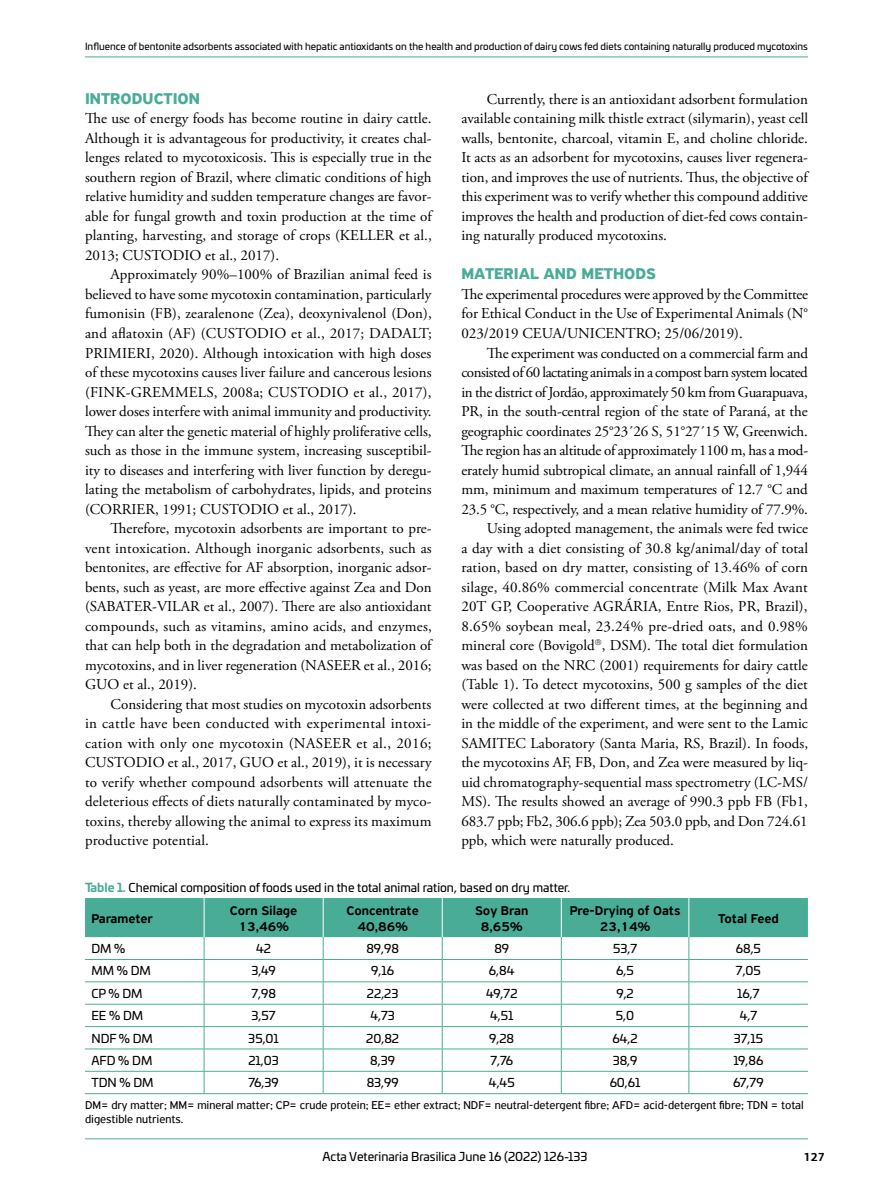
<style>
.page{position:relative;width:893px;height:1191px;background:#fff}
.page>*{position:absolute;margin:0;border:0;box-sizing:border-box;transform-origin:0 0}
.t1{font:700 16.5px "PF Highway Sans Pro";color:#49ac97}
.t2{font:15px/19.5px "Adobe Garamond Pro";color:#000;text-align:justify}
.t3{font:15px "Adobe Garamond Pro";letter-spacing:-.03em;color:#000}
.t4{font:15px "Adobe Garamond Pro";letter-spacing:-.025em;color:#000}
.t5{font:15px "Adobe Garamond Pro";letter-spacing:-.02em;color:#000}
.t6{font:500 13.5px/16.2px "PF Highway Sans Pro";color:#000;text-align:center}
.t7{font:12px "Univia Pro";color:#000}
.t8{font:12px/13.5px "PF Highway Sans Pro";color:#000}
.t9{font:700 12px "PF Agora Sans Pro";color:#000}
.t10{font:9.75px "Univia Pro";color:#000}
.s1{font-weight:700;color:#49ac97}
</style>
<div class="page">
<hr style="left:85px;top:1138px;width:723px;height:1px;background:#49ac97">
<hr style="left:85px;top:57px;width:723px;height:1px;background:#49ac97">
<svg style="left:85px;top:898px;width:723px;height:195px"></svg>
<hr style="left:85px;top:1093px;width:119px;height:1px;background:#49ac97">
<hr style="left:204px;top:1093px;width:119px;height:1px;background:#49ac97">
<hr style="left:323px;top:1093px;width:119px;height:1px;background:#49ac97">
<hr style="left:442px;top:1093px;width:119px;height:1px;background:#49ac97">
<hr style="left:561px;top:1093px;width:128px;height:1px;background:#49ac97">
<hr style="left:689px;top:1093px;width:119px;height:1px;background:#49ac97">
<p class="t10" style="left:85px;top:39px;width:724px">Influence of bentonite adsorbents associated with hepatic antioxidants on the health and production of dairy cows fed diets containing naturally produced mycotoxins</p>
<p class="t1" style="left:85px;top:89px;width:116px">INTRODUCTION</p>
<p class="t2" style="left:85px;top:109px;width:348px">The use of energy foods has become routine in dairy cattle.<br>Although it is advantageous for productivity, it creates chal&shy;lenges related to mycotoxicosis. This is especially true in the southern region of Brazil, where climatic conditions of high relative humidity and sudden temperature changes are favor&shy;able for fungal growth and toxin production at the time of planting, harvesting, and storage of crops (KELLER et al., 2013; CUSTODIO et al., 2017).</p>
<p class="t2" style="left:85px;top:265px;width:348px;text-indent:26px">Approximately 90%–100% of Brazilian animal feed is believed to have some mycotoxin contamination, particularly fumonisin (FB), zearalenone (Zea), deoxynivalenol (Don), and aflatoxin (AF) (CUSTODIO et al., 2017; DADALT; PRIMIERI, 2020). Although intoxication with high doses of these mycotoxins causes liver failure and cancerous lesions (FINK-GREMMELS, 2008a; CUSTODIO et al., 2017), lower doses interfere with animal immunity and productivity.<br>They can alter the genetic material of highly proliferative cells, such as those in the immune system, increasing susceptibil&shy;ity to diseases and interfering with liver function by deregu&shy;lating the metabolism of carbohydrates, lipids, and proteins (CORRIER, 1991; CUSTODIO et al., 2017).</p>
<p class="t2" style="left:85px;top:519px;width:348px;text-indent:26px">Therefore, mycotoxin adsorbents are important to pre&shy;vent intoxication. Although inorganic adsorbents, such as bentonites, are effective for AF absorption, inorganic adsor&shy;bents, such as yeast, are more effective against Zea and Don (SABATER-VILAR et al., 2007). There are also antioxidant compounds, such as vitamins, amino acids, and enzymes, that can help both in the degradation and metabolization of mycotoxins, and in liver regeneration (NASEER et al., 2016; GUO et al., 2019).</p>
<p class="t2" style="left:85px;top:694px;width:348px;text-indent:26px">Considering that most studies on mycotoxin adsorbents in cattle have been conducted with experimental intoxi&shy;cation with only one mycotoxin (NASEER et al., 2016; CUSTODIO et al., 2017, GUO et al., 2019), it is necessary to verify whether compound adsorbents will attenuate the deleterious effects of diets naturally contaminated by myco&shy;toxins, thereby allowing the animal to express its maximum productive potential.</p>
<p class="t2" style="left:461px;top:90px;width:348px;text-indent:26px">Currently, there is an antioxidant adsorbent formulation available containing milk thistle extract (silymarin), yeast cell walls, bentonite, charcoal, vitamin E, and choline chloride.<br>It acts as an adsorbent for mycotoxins, causes liver regenera&shy;tion, and improves the use of nutrients. Thus, the objective of this experiment was to verify whether this compound additive improves the health and production of diet-fed cows contain&shy;ing naturally produced mycotoxins.</p>
<p class="t1" style="left:461px;top:264px;width:196px">MATERIAL AND METHODS</p>
<p class="t2" style="left:461px;top:285px;width:348px">The experimental procedures were approved by the Committee for Ethical Conduct in the Use of Experimental Animals (N° 023/2019 CEUA/UNICENTRO; 25/06/2019).</p>
<p class="t2" style="left:487px;top:343px;width:323px">The experiment was conducted on a commercial farm and</p>
<p class="t3" style="left:461px;top:363px;width:348px">consisted of 60 lactating animals in a compost barn system located</p>
<p class="t4" style="left:461px;top:383px;width:348px">in the district of Jordão, approximately 50 km from Guarapuava,</p>
<p class="t2" style="left:461px;top:402px;width:348px">PR, in the south-central region of the state of Paraná, at the</p>
<p class="t2" style="left:461px;top:421px;width:348px">geographic coordinates 25°23´26 S, 51°27´15 W, Greenwich.</p>
<p class="t5" style="left:461px;top:441px;width:348px">The region has an altitude of approximately 1100 m, has a mod-</p>
<p class="t2" style="left:461px;top:460px;width:348px">erately humid subtropical climate, an annual rainfall of 1,944</p>
<p class="t2" style="left:461px;top:480px;width:348px">mm, minimum and maximum temperatures of 12.7 °C and</p>
<p class="t2" style="left:461px;top:499px;width:348px">23.5 °C, respectively, and a mean relative humidity of 77.9%.</p>
<p class="t2" style="left:487px;top:519px;width:323px">Using adopted management, the animals were fed twice</p>
<p class="t2" style="left:461px;top:538px;width:348px">a day with a diet consisting of 30.8 kg/animal/day of total</p>
<p class="t2" style="left:461px;top:558px;width:348px">ration, based on dry matter, consisting of 13.46% of corn</p>
<p class="t2" style="left:461px;top:577px;width:348px">silage, 40.86% commercial concentrate (Milk Max Avant</p>
<p class="t2" style="left:461px;top:597px;width:348px">20T GP, Cooperative AGRÁRIA, Entre Rios, PR, Brazil),</p>
<p class="t2" style="left:461px;top:616px;width:348px">8.65% soybean meal, 23.24% pre-dried oats, and 0.98%</p>
<p class="t2" style="left:461px;top:636px;width:348px">mineral core (Bovigold , DSM). The total diet formulation</p>
<p class="t2" style="left:461px;top:655px;width:348px">was based on the NRC (2001) requirements for dairy cattle</p>
<p class="t2" style="left:461px;top:675px;width:348px">(Table 1). To detect mycotoxins, 500 g samples of the diet</p>
<p class="t2" style="left:461px;top:694px;width:348px">were collected at two different times, at the beginning and</p>
<p class="t2" style="left:461px;top:714px;width:348px">in the middle of the experiment, and were sent to the Lamic</p>
<p class="t2" style="left:461px;top:733px;width:348px">SAMITEC Laboratory (Santa Maria, RS, Brazil). In foods,</p>
<p class="t2" style="left:461px;top:753px;width:348px">the mycotoxins AF, FB, Don, and Zea were measured by liq-</p>
<p class="t2" style="left:461px;top:772px;width:348px">uid chromatography-sequential mass spectrometry (LC-MS/</p>
<p class="t2" style="left:461px;top:792px;width:348px">MS). The results showed an average of 990.3 ppb FB (Fb1,</p>
<p class="t2" style="left:461px;top:811px;width:348px">683.7 ppb; Fb2, 306.6 ppb); Zea 503.0 ppb, and Don 724.61</p>
<p class="t2" style="left:461px;top:831px;width:214px">ppb, which were naturally produced.</p>
<p class="t7" style="left:85px;top:878px;width:487px"><span class="s1">Table 1.</span> Chemical composition of foods used in the total animal ration, based on dry matter.</p>
<p class="t6" style="left:91px;top:910px;width:63px">Parameter</p>
<p class="t6" style="left:230px;top:902px;width:69px">Corn Silage<br>13,46%</p>
<p class="t6" style="left:347px;top:902px;width:74px">Concentrate<br>40,86%</p>
<p class="t6" style="left:475px;top:902px;width:54px">Soy Bran<br>8,65%</p>
<p class="t6" style="left:570px;top:902px;width:112px">Pre-Drying of Oats<br>23,14%</p>
<p class="t6" style="left:718px;top:910px;width:62px">Total Feed</p>
<p class="t7" style="left:91px;top:939px;width:36px">DM %</p>
<p class="t7" style="left:256px;top:939px;width:16px">42</p>
<p class="t7" style="left:366px;top:939px;width:34px">89,98</p>
<p class="t7" style="left:494px;top:939px;width:16px">89</p>
<p class="t7" style="left:613px;top:939px;width:26px">53,7</p>
<p class="t7" style="left:736px;top:939px;width:27px">68,5</p>
<p class="t7" style="left:91px;top:962px;width:61px">MM % DM</p>
<p class="t7" style="left:251px;top:962px;width:26px">3,49</p>
<p class="t7" style="left:371px;top:962px;width:24px">9,16</p>
<p class="t7" style="left:489px;top:962px;width:27px">6,84</p>
<p class="t7" style="left:616px;top:962px;width:19px">6,5</p>
<p class="t7" style="left:736px;top:962px;width:27px">7,05</p>
<p class="t7" style="left:91px;top:984px;width:53px">CP % DM</p>
<p class="t7" style="left:251px;top:984px;width:26px">7,98</p>
<p class="t7" style="left:367px;top:984px;width:33px">22,23</p>
<p class="t7" style="left:486px;top:984px;width:33px">49,72</p>
<p class="t7" style="left:616px;top:984px;width:19px">9,2</p>
<p class="t7" style="left:737px;top:984px;width:24px">16,7</p>
<p class="t7" style="left:91px;top:1006px;width:53px">EE % DM</p>
<p class="t7" style="left:252px;top:1006px;width:26px">3,57</p>
<p class="t7" style="left:370px;top:1006px;width:26px">4,73</p>
<p class="t7" style="left:490px;top:1006px;width:25px">4,51</p>
<p class="t7" style="left:616px;top:1006px;width:20px">5,0</p>
<p class="t7" style="left:740px;top:1006px;width:19px">4,7</p>
<p class="t7" style="left:91px;top:1029px;width:63px">NDF % DM</p>
<p class="t7" style="left:248px;top:1029px;width:32px">35,01</p>
<p class="t7" style="left:366px;top:1029px;width:34px">20,82</p>
<p class="t7" style="left:489px;top:1029px;width:26px">9,28</p>
<p class="t7" style="left:612px;top:1029px;width:27px">64,2</p>
<p class="t7" style="left:734px;top:1029px;width:31px">37,15</p>
<p class="t7" style="left:91px;top:1051px;width:62px">AFD % DM</p>
<p class="t7" style="left:248px;top:1051px;width:32px">21,03</p>
<p class="t7" style="left:370px;top:1051px;width:26px">8,39</p>
<p class="t7" style="left:490px;top:1051px;width:24px">7,76</p>
<p class="t7" style="left:613px;top:1051px;width:26px">38,9</p>
<p class="t7" style="left:733px;top:1051px;width:31px">19,86</p>
<p class="t7" style="left:91px;top:1073px;width:64px">TDN % DM</p>
<p class="t7" style="left:248px;top:1073px;width:32px">76,39</p>
<p class="t7" style="left:367px;top:1073px;width:34px">83,99</p>
<p class="t7" style="left:489px;top:1073px;width:27px">4,45</p>
<p class="t7" style="left:610px;top:1073px;width:32px">60,61</p>
<p class="t7" style="left:733px;top:1073px;width:32px">67,79</p>
<p class="t8" style="left:85px;top:1098px;width:720px">DM= dry matter; MM= mineral matter; CP= crude protein; EE= ether extract; NDF= neutral-detergent fibre; AFD= acid-detergent fibre; TDN = total digestible nutrients.</p>
<p class="t7" style="left:322px;top:1147px;width:267px">Acta Veterinaria Brasilica June 16 (2022) 126-133</p>
<p class="t9" style="left:804px;top:1148px;width:23px">127</p>
</div>
